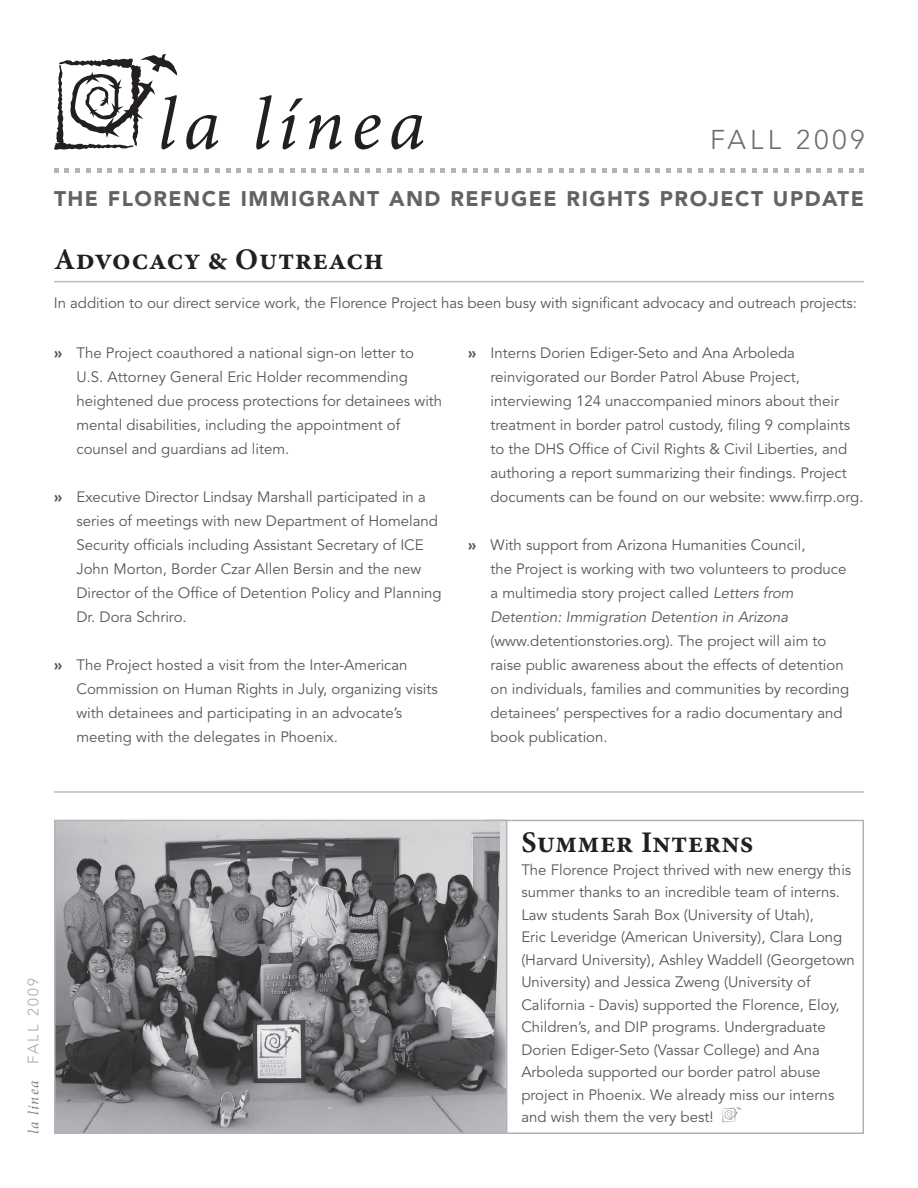
<style>
.page{position:relative;width:918px;height:1188px;background:#fff}
.page>*{position:absolute;margin:0;border:0;box-sizing:border-box;transform-origin:0 0}
.t1{font:italic 75px "Minion Pro";letter-spacing:.095em;color:#231f20}
.t2{font:700 30px "Minion Pro";letter-spacing:.015em;color:#231f20}
.t3{font:300 27px "Avenir";letter-spacing:.15em;color:#6c6d70}
.t4{font:900 21px "Avenir";letter-spacing:.07em;color:#636366}
.t5{font:15px/24px "Avenir";color:#57585a}
.t6{font:300 15px "Avenir";letter-spacing:.15em;color:#a8a9ad}
.s1{font-weight:900}
.s2{font-style:italic}
.s3{font-family:"Minion Pro";font-weight:400;font-style:italic;color:#808285}
</style>
<div class="page">
<div style="left:486px;top:820px;width:378px;height:314px;border:2px solid #b2b3b7"></div>
<svg style="left:722px;top:1107px;width:20px;height:15px"></svg>
<img style="left:57px;top:823px;width:447px;height:308px">
<div style="left:54px;top:820px;width:453px;height:314px;border:2px solid #b2b3b7"></div>
<hr style="left:54px;top:281px;width:810px;height:1px;background:#bcbdc0">
<svg style="left:54px;top:54px;width:123px;height:96px"></svg>
<svg style="left:54px;top:168px;width:4px;height:4px"></svg>
<svg style="left:65px;top:168px;width:4px;height:4px"></svg>
<svg style="left:75px;top:168px;width:5px;height:4px"></svg>
<svg style="left:86px;top:168px;width:4px;height:4px"></svg>
<svg style="left:97px;top:168px;width:4px;height:4px"></svg>
<svg style="left:108px;top:168px;width:4px;height:4px"></svg>
<svg style="left:118px;top:168px;width:5px;height:4px"></svg>
<svg style="left:129px;top:168px;width:4px;height:4px"></svg>
<svg style="left:140px;top:168px;width:4px;height:4px"></svg>
<svg style="left:151px;top:168px;width:4px;height:4px"></svg>
<svg style="left:161px;top:168px;width:5px;height:4px"></svg>
<svg style="left:172px;top:168px;width:4px;height:4px"></svg>
<svg style="left:183px;top:168px;width:4px;height:4px"></svg>
<svg style="left:194px;top:168px;width:4px;height:4px"></svg>
<svg style="left:204px;top:168px;width:5px;height:4px"></svg>
<svg style="left:215px;top:168px;width:4px;height:4px"></svg>
<svg style="left:226px;top:168px;width:4px;height:4px"></svg>
<svg style="left:237px;top:168px;width:4px;height:4px"></svg>
<svg style="left:247px;top:168px;width:5px;height:4px"></svg>
<svg style="left:258px;top:168px;width:4px;height:4px"></svg>
<svg style="left:269px;top:168px;width:4px;height:4px"></svg>
<svg style="left:280px;top:168px;width:4px;height:4px"></svg>
<svg style="left:290px;top:168px;width:5px;height:4px"></svg>
<svg style="left:301px;top:168px;width:4px;height:4px"></svg>
<svg style="left:312px;top:168px;width:4px;height:4px"></svg>
<svg style="left:323px;top:168px;width:4px;height:4px"></svg>
<svg style="left:333px;top:168px;width:5px;height:4px"></svg>
<svg style="left:344px;top:168px;width:4px;height:4px"></svg>
<svg style="left:355px;top:168px;width:4px;height:4px"></svg>
<svg style="left:366px;top:168px;width:4px;height:4px"></svg>
<svg style="left:376px;top:168px;width:5px;height:4px"></svg>
<svg style="left:387px;top:168px;width:4px;height:4px"></svg>
<svg style="left:398px;top:168px;width:4px;height:4px"></svg>
<svg style="left:409px;top:168px;width:4px;height:4px"></svg>
<svg style="left:419px;top:168px;width:5px;height:4px"></svg>
<svg style="left:430px;top:168px;width:4px;height:4px"></svg>
<svg style="left:441px;top:168px;width:4px;height:4px"></svg>
<svg style="left:452px;top:168px;width:4px;height:4px"></svg>
<svg style="left:462px;top:168px;width:4px;height:4px"></svg>
<svg style="left:473px;top:168px;width:4px;height:4px"></svg>
<svg style="left:484px;top:168px;width:4px;height:4px"></svg>
<svg style="left:494px;top:168px;width:5px;height:4px"></svg>
<svg style="left:505px;top:168px;width:4px;height:4px"></svg>
<svg style="left:516px;top:168px;width:4px;height:4px"></svg>
<svg style="left:527px;top:168px;width:4px;height:4px"></svg>
<svg style="left:537px;top:168px;width:5px;height:4px"></svg>
<svg style="left:548px;top:168px;width:4px;height:4px"></svg>
<svg style="left:559px;top:168px;width:4px;height:4px"></svg>
<svg style="left:570px;top:168px;width:4px;height:4px"></svg>
<svg style="left:580px;top:168px;width:5px;height:4px"></svg>
<svg style="left:591px;top:168px;width:4px;height:4px"></svg>
<svg style="left:602px;top:168px;width:4px;height:4px"></svg>
<svg style="left:613px;top:168px;width:4px;height:4px"></svg>
<svg style="left:623px;top:168px;width:5px;height:4px"></svg>
<svg style="left:634px;top:168px;width:4px;height:4px"></svg>
<svg style="left:645px;top:168px;width:4px;height:4px"></svg>
<svg style="left:656px;top:168px;width:4px;height:4px"></svg>
<svg style="left:666px;top:168px;width:5px;height:4px"></svg>
<svg style="left:677px;top:168px;width:4px;height:4px"></svg>
<svg style="left:688px;top:168px;width:4px;height:4px"></svg>
<svg style="left:699px;top:168px;width:4px;height:4px"></svg>
<svg style="left:709px;top:168px;width:5px;height:4px"></svg>
<svg style="left:720px;top:168px;width:4px;height:4px"></svg>
<svg style="left:731px;top:168px;width:4px;height:4px"></svg>
<svg style="left:742px;top:168px;width:4px;height:4px"></svg>
<svg style="left:752px;top:168px;width:5px;height:4px"></svg>
<svg style="left:763px;top:168px;width:4px;height:4px"></svg>
<svg style="left:774px;top:168px;width:4px;height:4px"></svg>
<svg style="left:785px;top:168px;width:4px;height:4px"></svg>
<svg style="left:795px;top:168px;width:5px;height:4px"></svg>
<svg style="left:806px;top:168px;width:4px;height:4px"></svg>
<svg style="left:817px;top:168px;width:4px;height:4px"></svg>
<svg style="left:828px;top:168px;width:4px;height:4px"></svg>
<svg style="left:838px;top:168px;width:5px;height:4px"></svg>
<svg style="left:849px;top:168px;width:4px;height:4px"></svg>
<svg style="left:860px;top:168px;width:4px;height:4px"></svg>
<hr style="left:54px;top:791px;width:810px;height:2px;background:#bcbdc0">
<h1 class="t1" style="left:157px;top:80px;width:269px">la línea</h1>
<h3 class="t3" style="left:710px;top:123px;width:156px">FALL 2009</h3>
<h3 class="t4" style="left:54px;top:186px;width:811px">THE FLORENCE IMMIGRANT AND REFUGEE RIGHTS PROJECT UPDATE</h3>
<h2 class="t2" style="left:54px;top:241px;width:331px">Advocacy &amp; Outreach</h2>
<p class="t5" style="left:54px;top:292px;width:804px">In addition to our direct service work, the Florence Project has been busy with significant advocacy and outreach projects:</p>
<p class="t5" style="left:76px;top:341px;width:367px;text-indent:-22px"><span class="s1">»</span> The Project coauthored a national sign-on letter to U.S. Attorney General Eric Holder recommending heightened due process protections for detainees with mental disabilities, including the appointment of counsel and guardians ad litem.</p>
<p class="t5" style="left:76px;top:485px;width:367px;text-indent:-22px"><span class="s1">»</span> Executive Director Lindsay Marshall participated in a series of meetings with new Department of Homeland Security officials including Assistant Secretary of ICE John Morton, Border Czar Allen Bersin and the new Director of the Office of Detention Policy and Planning Dr. Dora Schriro.</p>
<p class="t5" style="left:76px;top:653px;width:363px;text-indent:-22px"><span class="s1">»</span> The Project hosted a visit from the Inter-American Commission on Human Rights in July, organizing visits with detainees and participating in an advocate’s meeting with the delegates in Phoenix.</p>
<p class="t5" style="left:490px;top:341px;width:375px;text-indent:-22px"><span class="s1">»</span> Interns Dorien Ediger-Seto and Ana Arboleda reinvigorated our Border Patrol Abuse Project, interviewing 124 unaccompanied minors about their treatment in border patrol custody, filing 9 complaints to the DHS Office of Civil Rights &amp; Civil Liberties, and authoring a report summarizing their findings. Project documents can be found on our website: www.firrp.org.</p>
<p class="t5" style="left:490px;top:533px;width:358px;text-indent:-22px"><span class="s1">»</span> With support from Arizona Humanities Council,<br>the Project is working with two volunteers to produce a multimedia story project called <span class="s2">Letters from Detention: Immigration Detention in Arizona</span></p>
<p class="t5" style="left:490px;top:629px;width:360px">(www.detentionstories.org). The project will aim to raise public awareness about the effects of detention on individuals, families and communities by recording detainees’ perspectives for a radio documentary and book publication.</p>
<p class="t6" style="left:24px;top:1134px;width:157px;rotate:-90deg"><span class="s3">la línea</span> FALL 2009</p>
<h2 class="t2" style="left:521px;top:825px;width:234px">Summer Interns</h2>
<p class="t5" style="left:521px;top:859px;width:335px;line-height:22.5px">The Florence Project thrived with new energy this summer thanks to an incredible team of interns.<br>Law students Sarah Box (University of Utah),<br>Eric Leveridge (American University), Clara Long (Harvard University), Ashley Waddell (Georgetown University) and Jessica Zweng (University of California - Davis) supported the Florence, Eloy, Children’s, and DIP programs. Undergraduate Dorien Ediger-Seto (Vassar College) and Ana Arboleda supported our border patrol abuse project in Phoenix. We already miss our interns and wish them the very best!</p>
</div>
